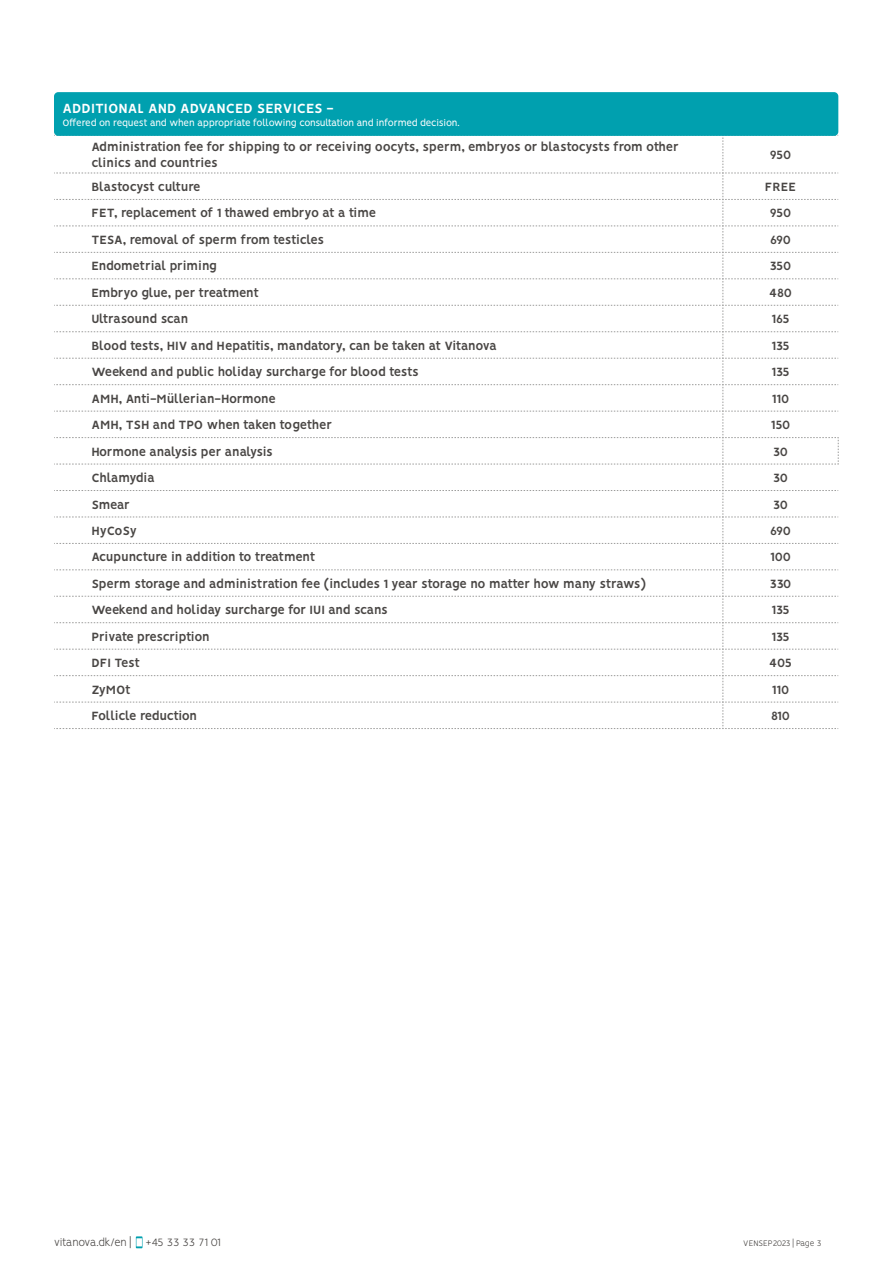
<style>
.page{position:relative;width:893px;height:1263px;background:#fff}
.page>*{position:absolute;margin:0;border:0;box-sizing:border-box;transform-origin:0 0}
.t1{font:700 15px "Vision";color:#fff}
.t2{font:700 13.5px/16.2px "Vision";letter-spacing:-.03em;color:#494644}
.t3{font:700 13.5px "Vision";color:#494644}
.t4{font:700 13.5px "Vision";letter-spacing:-.01em;color:#494644}
.t5{font:300 12px "Vision";letter-spacing:-.025em;color:#494644}
.t6{font:10.5px "Vision";letter-spacing:-.03em;color:#fff}
.t7{font:300 9px "Vision";color:#494644}
</style>
<div class="page">
<svg style="left:136px;top:1236px;width:6px;height:12px"></svg>
<div style="left:136px;top:1238px;width:6px;height:8px;background:#fff"></div>
<svg style="left:54px;top:135px;width:785px;height:594px"></svg>
<div style="left:54px;top:92px;width:784px;height:44px;background:#00a0af;border-radius:4px"></div>
<p class="t1" style="left:63px;top:99px;width:273px">ADDITIONAL AND ADVANCED SERVICES -</p>
<p class="t6" style="left:63px;top:116px;width:399px">Offered on request and when appropriate following consultation and informed decision.</p>
<p class="t2" style="left:91px;top:139px;width:589px">Administration fee for shipping to or receiving oocyts, sperm, embryos or blastocysts from other clinics and countries</p>
<p class="t2" style="left:770px;top:147px;width:23px">950</p>
<p class="t2" style="left:91px;top:179px;width:111px">Blastocyst culture</p>
<p class="t2" style="left:765px;top:179px;width:33px">FREE</p>
<p class="t2" style="left:91px;top:205px;width:286px">FET, replacement of 1 thawed embryo at a time</p>
<p class="t2" style="left:770px;top:205px;width:23px">950</p>
<p class="t2" style="left:91px;top:232px;width:234px">TESA, removal of sperm from testicles</p>
<p class="t2" style="left:770px;top:232px;width:22px">690</p>
<p class="t4" style="left:91px;top:258px;width:127px">Endometrial priming</p>
<p class="t2" style="left:770px;top:258px;width:23px">350</p>
<p class="t2" style="left:91px;top:285px;width:169px">Embryo glue, per treatment</p>
<p class="t2" style="left:769px;top:285px;width:24px">480</p>
<p class="t2" style="left:91px;top:311px;width:98px">Ultrasound scan</p>
<p class="t2" style="left:772px;top:311px;width:19px">165</p>
<p class="t2" style="left:91px;top:337px;width:407px">Blood tests, HIV and Hepatitis, mandatory, can be taken at Vitanova</p>
<p class="t2" style="left:771px;top:337px;width:20px">135</p>
<p class="t2" style="left:91px;top:364px;width:329px">Weekend and public holiday surcharge for blood tests</p>
<p class="t2" style="left:771px;top:364px;width:20px">135</p>
<p class="t3" style="left:91px;top:390px;width:186px">AMH, Anti-Müllerian-Hormone</p>
<p class="t2" style="left:772px;top:390px;width:19px">110</p>
<p class="t2" style="left:91px;top:417px;width:242px">AMH, TSH and TPO when taken together</p>
<p class="t2" style="left:771px;top:417px;width:21px">150</p>
<p class="t2" style="left:91px;top:443px;width:183px">Hormone analysis per analysis</p>
<p class="t2" style="left:773px;top:443px;width:16px">30</p>
<p class="t2" style="left:91px;top:470px;width:65px">Chlamydia</p>
<p class="t2" style="left:773px;top:470px;width:16px">30</p>
<p class="t2" style="left:91px;top:496px;width:40px">Smear</p>
<p class="t2" style="left:773px;top:496px;width:16px">30</p>
<p class="t2" style="left:91px;top:523px;width:47px">HyCoSy</p>
<p class="t2" style="left:770px;top:523px;width:22px">690</p>
<p class="t2" style="left:91px;top:549px;width:225px">Acupuncture in addition to treatment</p>
<p class="t2" style="left:770px;top:549px;width:22px">100</p>
<p class="t2" style="left:91px;top:575px;width:556px">Sperm storage and administration fee (includes 1 year storage no matter how many straws)</p>
<p class="t2" style="left:770px;top:575px;width:23px">330</p>
<p class="t2" style="left:91px;top:602px;width:298px">Weekend and holiday surcharge for IUI and scans</p>
<p class="t2" style="left:771px;top:602px;width:20px">135</p>
<p class="t2" style="left:91px;top:628px;width:120px">Private prescription</p>
<p class="t2" style="left:771px;top:628px;width:20px">135</p>
<p class="t2" style="left:91px;top:655px;width:50px">DFI Test</p>
<p class="t2" style="left:769px;top:655px;width:24px">405</p>
<p class="t2" style="left:91px;top:681px;width:41px">ZyMOt</p>
<p class="t2" style="left:772px;top:681px;width:19px">110</p>
<p class="t2" style="left:91px;top:708px;width:107px">Follicle reduction</p>
<p class="t2" style="left:771px;top:708px;width:21px">810</p>
<p class="t5" style="left:54px;top:1235px;width:78px">vitanova.dk/en |</p>
<p class="t5" style="left:146px;top:1235px;width:76px">+45 33 33 71 01</p>
<p class="t7" style="left:743px;top:1238px;width:80px">VENSEP2023 | Page 3</p>
</div>
